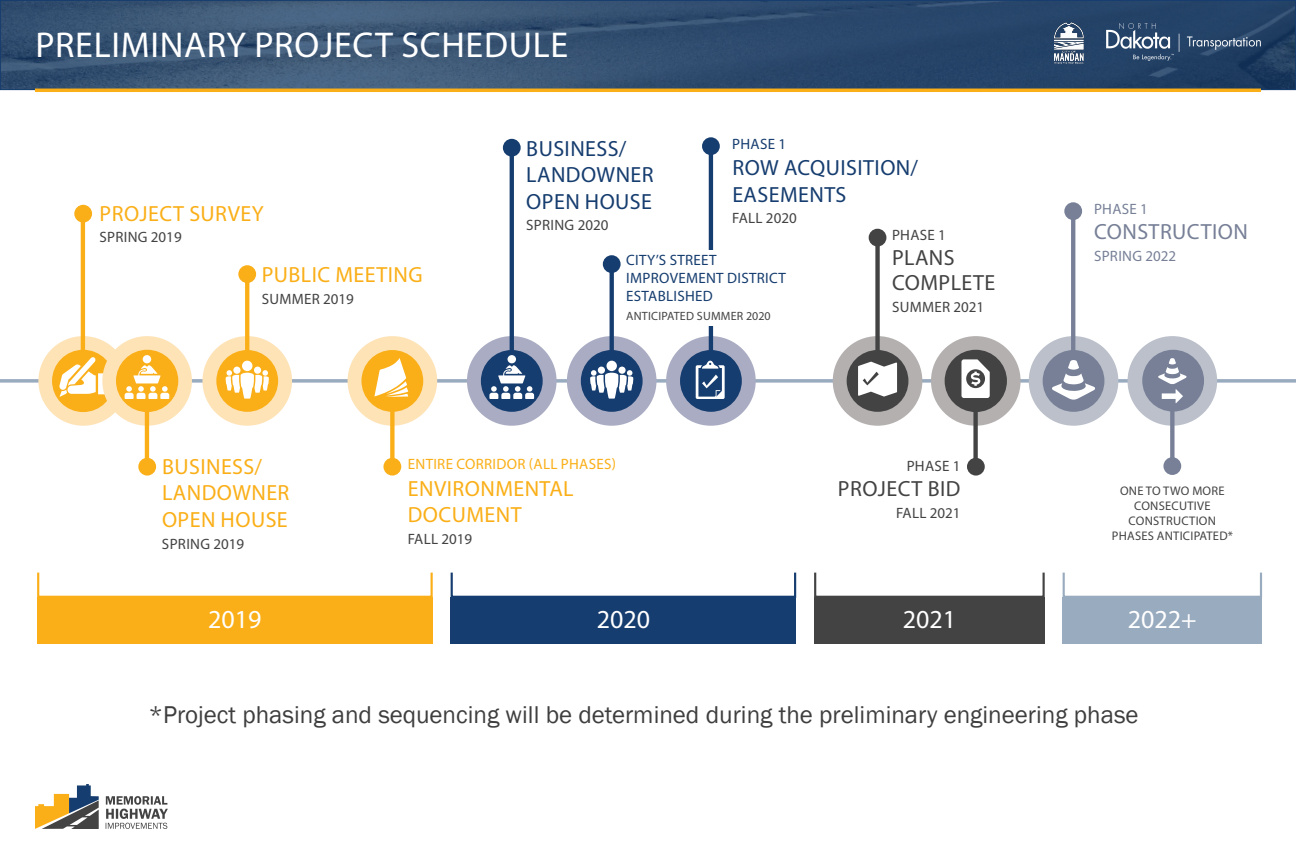
<style>
.page{position:relative;width:1296px;height:864px;background:#fff}
.page>*{position:absolute;margin:0;border:0;box-sizing:border-box;transform-origin:0 0}
.t1{font:36px "Myriad Pro";letter-spacing:.02em;color:#fff}
.Year{font:26px "Myriad Pro";color:#fff}
.t2{font:25px "Franklin Gothic";color:#3e3e3f}
.Event{font:22px/26.4px "Myriad Pro";letter-spacing:.02em;color:#faaf18}
.Event_-_Blue{font:22px/26.4px "Myriad Pro";letter-spacing:.02em;color:#163d6f}
.Event_-_Gray{font:22px/25px "Myriad Pro";letter-spacing:.02em;color:#434344}
.Event_-_Gray-2{font:22px "Myriad Pro";letter-spacing:.02em;color:#778097}
.Date{font:15px "Myriad Pro";letter-spacing:.02em;color:#434344}
.Date-2{font:15px/18px "Myriad Pro";letter-spacing:.02em;color:#163d6f}
.Date-3{font:15px "Myriad Pro";letter-spacing:.02em;color:#faaf18}
.Date-4{font:15px "Myriad Pro";color:#434344}
.Date-5{font:15px "Myriad Pro";letter-spacing:.02em;color:#778097}
.Date-6{font:12.5px/15px "Myriad Pro";letter-spacing:.02em;color:#434344;text-align:center}
.Date-7{font:12px "Myriad Pro";letter-spacing:.02em;color:#434344}
</style>
<div class="page">
<img style="left:2px;top:2px;width:1292px;height:86px">
<div style="left:0;top:0;width:1296px;height:90px;border:1px solid #163d6f"></div>
<svg style="left:35px;top:784px;width:64px;height:45px"></svg>
<svg style="left:106px;top:796px;width:62px;height:33px"></svg>
<img style="left:1047px;top:14px;width:42px;height:62px">
<img style="left:1106px;top:24px;width:155px;height:36px">
<hr style="left:35px;top:89px;width:1226px;height:3px;background:#faaf18">
<svg style="left:0;top:379px;width:1296px;height:4px"></svg>
<div style="left:37px;top:597px;width:396px;height:47px;background:#faaf18"></div>
<div style="left:37px;top:572px;width:396px;height:26px;border:2px solid #faaf18"></div>
<div style="left:451px;top:597px;width:345px;height:47px;background:#163d6f"></div>
<div style="left:451px;top:572px;width:345px;height:26px;border:2px solid #163d6f"></div>
<div style="left:814px;top:597px;width:231px;height:47px;background:#434344"></div>
<div style="left:814px;top:572px;width:231px;height:26px;border:2px solid #434344"></div>
<div style="left:74px;top:205px;width:18px;height:18px;background:#faaf18;border-radius:50%"></div>
<div style="left:138px;top:458px;width:18px;height:18px;background:#faaf18;border-radius:50%"></div>
<div style="left:38px;top:336px;width:90px;height:90px;background:#fee3b7;border-radius:50%"></div>
<div style="left:52px;top:350px;width:62px;height:62px;background:#faaf18;border-radius:50%"></div>
<hr style="left:81px;top:212px;width:4px;height:174px;background:#faaf18">
<svg style="left:59px;top:356px;width:48px;height:41px"></svg>
<div style="left:102px;top:336px;width:90px;height:90px;background:#fee3b7;border-radius:50%"></div>
<div style="left:116px;top:350px;width:62px;height:62px;background:#faaf18;border-radius:50%"></div>
<hr style="left:145px;top:358px;width:4px;height:109px;background:#faaf18">
<div style="left:143px;top:355px;width:8px;height:8px;background:#fff;border-radius:50%"></div>
<svg style="left:125px;top:365px;width:44px;height:34px"></svg>
<div style="left:202px;top:336px;width:90px;height:90px;background:#fee3b7;border-radius:50%"></div>
<div style="left:216px;top:350px;width:62px;height:62px;background:#faaf18;border-radius:50%"></div>
<svg style="left:245px;top:283px;width:4px;height:78px"></svg>
<div style="left:238px;top:265px;width:18px;height:18px;background:#faaf18;border-radius:50%"></div>
<div style="left:242px;top:361px;width:10px;height:10px;background:#fff;border-radius:50%"></div>
<svg style="left:226px;top:367px;width:43px;height:32px"></svg>
<div style="left:348px;top:336px;width:89px;height:90px;background:#fee3b7;border-radius:50%"></div>
<div style="left:361px;top:350px;width:62px;height:62px;background:#faaf18;border-radius:50%"></div>
<div style="left:390px;top:381px;width:5px;height:86px;background:#faaf18"></div>
<div style="left:383px;top:458px;width:18px;height:18px;background:#faaf18;border-radius:50%"></div>
<svg style="left:374px;top:358px;width:34px;height:39px"></svg>
<div style="left:666px;top:336px;width:90px;height:90px;background:#a9acc3;border-radius:50%"></div>
<div style="left:680px;top:350px;width:62px;height:62px;background:#163d6f;border-radius:50%"></div>
<hr style="left:709px;top:150px;width:4px;height:203px;background:#163d6f">
<div style="left:702px;top:137px;width:18px;height:18px;background:#163d6f;border-radius:50%"></div>
<svg style="left:696px;top:361px;width:29px;height:38px"></svg>
<div style="left:1029px;top:336px;width:89px;height:90px;background:#bbc0cb;border-radius:50%"></div>
<div style="left:1043px;top:350px;width:61px;height:62px;background:#778097;border-radius:50%"></div>
<hr style="left:1071px;top:213px;width:4px;height:173px;background:#778097">
<div style="left:1064px;top:202px;width:18px;height:18px;background:#778097;border-radius:50%"></div>
<svg style="left:1052px;top:360px;width:43px;height:40px"></svg>
<div style="left:833px;top:336px;width:89px;height:90px;background:#b4b0af;border-radius:50%"></div>
<div style="left:847px;top:350px;width:61px;height:62px;background:#434344;border-radius:50%"></div>
<div style="left:875px;top:238px;width:5px;height:119px;background:#434344"></div>
<div style="left:869px;top:229px;width:17px;height:18px;background:#434344;border-radius:50%"></div>
<svg style="left:858px;top:362px;width:39px;height:35px"></svg>
<div style="left:967px;top:458px;width:18px;height:18px;background:#434344;border-radius:50%"></div>
<div style="left:931px;top:336px;width:90px;height:90px;background:#b4b0af;border-radius:50%"></div>
<div style="left:945px;top:350px;width:62px;height:62px;background:#434344;border-radius:50%"></div>
<div style="left:973px;top:358px;width:5px;height:109px;background:#434344"></div>
<svg style="left:961px;top:359px;width:29px;height:39px"></svg>
<div style="left:1128px;top:336px;width:89px;height:90px;background:#bbc0cb;border-radius:50%"></div>
<div style="left:1142px;top:350px;width:62px;height:62px;background:#778097;border-radius:50%"></div>
<svg style="left:1158px;top:358px;width:29px;height:45px"></svg>
<div style="left:1063px;top:597px;width:199px;height:47px;background:#99abbf"></div>
<div style="left:1063px;top:572px;width:199px;height:26px;border:2px solid #99abbf"></div>
<div style="left:1163px;top:457px;width:18px;height:18px;background:#778097;border-radius:50%"></div>
<div style="left:1170px;top:405px;width:5px;height:61px;background:#778097"></div>
<div style="left:467px;top:336px;width:90px;height:90px;background:#a9acc3;border-radius:50%"></div>
<div style="left:481px;top:350px;width:62px;height:62px;background:#163d6f;border-radius:50%"></div>
<hr style="left:510px;top:147px;width:4px;height:210px;background:#163d6f">
<div style="left:503px;top:139px;width:18px;height:18px;background:#163d6f;border-radius:50%"></div>
<div style="left:567px;top:336px;width:90px;height:90px;background:#a9acc3;border-radius:50%"></div>
<div style="left:581px;top:350px;width:62px;height:62px;background:#163d6f;border-radius:50%"></div>
<svg style="left:610px;top:273px;width:4px;height:88px"></svg>
<div style="left:603px;top:255px;width:18px;height:18px;background:#163d6f;border-radius:50%"></div>
<div style="left:606px;top:361px;width:11px;height:10px;background:#fff;border-radius:50%"></div>
<svg style="left:590px;top:367px;width:43px;height:32px"></svg>
<div style="left:622px;top:250px;width:193px;height:76px;background:#fff"></div>
<div style="left:508px;top:355px;width:8px;height:8px;background:#fff;border-radius:50%"></div>
<svg style="left:489px;top:365px;width:45px;height:34px"></svg>
<p class="t1" style="left:35px;top:23px;width:534px">PRELIMINARY PROJECT SCHEDULE</p>
<p class="Event" style="left:100px;top:200px;width:166px">PROJECT SURVEY</p>
<p class="Date" style="left:100px;top:228px;width:84px">SPRING 2019</p>
<p class="Event" style="left:262px;top:261px;width:162px">PUBLIC MEETING</p>
<p class="Date" style="left:262px;top:290px;width:94px">SUMMER 2019</p>
<p class="Date-2" style="left:732px;top:135px;width:55px">PHASE 1</p>
<p class="Event_-_Blue" style="left:732px;top:154px;width:187px">ROW ACQUISITION/</p>
<p class="Event_-_Blue" style="left:732px;top:181px;width:116px">EASEMENTS</p>
<p class="Date-4" style="left:732px;top:209px;width:66px">FALL 2020</p>
<p class="Event_-_Blue" style="left:526px;top:135px;width:129px">BUSINESS/<br>LANDOWNER<br>OPEN HOUSE</p>
<p class="Date" style="left:526px;top:216px;width:84px">SPRING 2020</p>
<p class="Date-2" style="left:626px;top:251px;width:161px">CITY’S STREET<br>IMPROVEMENT DISTRICT<br>ESTABLISHED</p>
<p class="Date-7" style="left:626px;top:309px;width:146px">ANTICIPATED SUMMER 2020</p>
<p class="Date" style="left:892px;top:226px;width:55px">PHASE 1</p>
<p class="Event_-_Gray" style="left:892px;top:245px;width:105px">PLANS<br>COMPLETE</p>
<p class="Date" style="left:892px;top:298px;width:94px">SUMMER 2021</p>
<p class="Event" style="left:162px;top:453px;width:129px">BUSINESS/<br>LANDOWNER</p>
<p class="Event" style="left:162px;top:506px;width:127px">OPEN HOUSE</p>
<p class="Date" style="left:162px;top:534px;width:84px">SPRING 2019</p>
<p class="Date-3" style="left:408px;top:455px;width:210px">ENTIRE CORRIDOR (ALL PHASES)</p>
<p class="Event" style="left:408px;top:475px;width:167px">ENVIRONMENTAL</p>
<p class="Event" style="left:408px;top:501px;width:115px">DOCUMENT</p>
<p class="Date-4" style="left:408px;top:529px;width:66px">FALL 2019</p>
<p class="Date" style="left:907px;top:457px;width:55px">PHASE 1</p>
<p class="Event_-_Gray" style="left:838px;top:476px;width:124px">PROJECT BID</p>
<p class="Date-4" style="left:896px;top:503px;width:66px">FALL 2021</p>
<p class="Year" style="left:208px;top:604px;width:55px">2019</p>
<p class="Year" style="left:597px;top:604px;width:55px">2020</p>
<p class="Year" style="left:903px;top:604px;width:55px">2021</p>
<p class="Date-5" style="left:1094px;top:200px;width:55px">PHASE 1</p>
<p class="Event_-_Gray-2" style="left:1094px;top:218px;width:155px">CONSTRUCTION</p>
<p class="Date-5" style="left:1094px;top:246px;width:84px">SPRING 2022</p>
<p class="Date-6" style="left:1112px;top:483px;width:123px">ONE TO TWO MORE<br>CONSECUTIVE<br>CONSTRUCTION<br>PHASES ANTICIPATED*</p>
<p class="Year" style="left:1128px;top:604px;width:70px">2022+</p>
<p class="t2" style="left:149px;top:699px;width:992px">*Project phasing and sequencing will be determined during the preliminary engineering phase</p>
</div>
